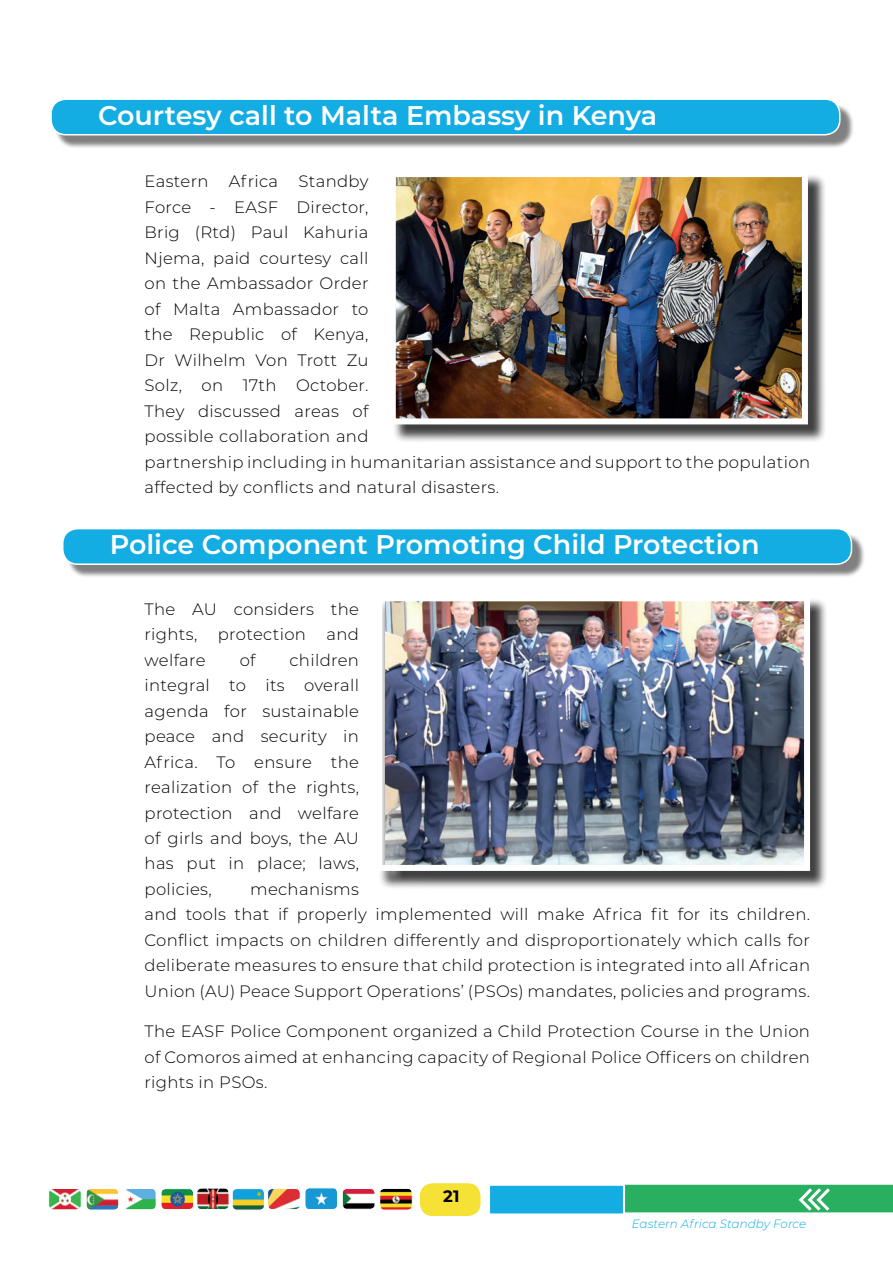
<style>
.page{position:relative;width:893px;height:1263px;background:#fff}
.page>*{position:absolute;margin:0;border:0;box-sizing:border-box;transform-origin:0 0}
.t1{font:600 27px "Montserrat";color:#fff}
.t2{font:300 16.5px/25.5px "Montserrat";letter-spacing:.02em;color:#000;text-align:justify}
.t3{font:700 16.5px "Montserrat";color:#000}
.t4{font:italic 300 12px "Montserrat";letter-spacing:-.005em;color:#13ace3}
</style>
<div class="page">
<div style="left:420px;top:1183px;width:60px;height:33px;background:#f6e234;border-radius:13px"></div>
<svg style="left:490px;top:1185px;width:403px;height:29px;background:#32b495"></svg>
<img style="left:382px;top:1190px;width:29px;height:20px">
<div style="left:380px;top:1188px;width:32px;height:22px;border:1px solid #fff;border-radius:5px"></div>
<img style="left:344px;top:1190px;width:30px;height:19px">
<div style="left:342px;top:1188px;width:33px;height:21px;border:1px solid #fff;border-radius:5px"></div>
<img style="left:307px;top:1190px;width:29px;height:18px">
<div style="left:305px;top:1188px;width:33px;height:22px;border:1px solid #fff;border-radius:5px"></div>
<img style="left:269px;top:1190px;width:29px;height:18px">
<div style="left:267px;top:1188px;width:33px;height:22px;border:1px solid #fff;border-radius:5px"></div>
<img style="left:234px;top:1190px;width:29px;height:18px">
<div style="left:232px;top:1188px;width:33px;height:22px;border:1px solid #fff;border-radius:5px"></div>
<img style="left:199px;top:1190px;width:28px;height:18px">
<div style="left:197px;top:1188px;width:32px;height:22px;border:1px solid #fff;border-radius:5px"></div>
<img style="left:163px;top:1190px;width:29px;height:18px">
<div style="left:161px;top:1188px;width:33px;height:22px;border:1px solid #fff;border-radius:5px"></div>
<img style="left:126px;top:1190px;width:28px;height:18px">
<div style="left:123px;top:1188px;width:33px;height:22px;border:1px solid #fff;border-radius:5px"></div>
<img style="left:88px;top:1190px;width:29px;height:18px">
<div style="left:86px;top:1188px;width:33px;height:22px;border:1px solid #fff;border-radius:5px"></div>
<img style="left:50px;top:1190px;width:29px;height:18px">
<div style="left:48px;top:1188px;width:33px;height:22px;border:1px solid #fff;border-radius:5px"></div>
<div style="left:55px;top:103px;width:799px;height:46px;background:#000;opacity:.5"></div>
<div style="left:51px;top:99px;width:789px;height:36px;background:#13ace3;border-radius:15px"></div>
<div style="left:50px;top:98px;width:790px;height:37px;border:2px solid #fff;border-radius:15px"></div>
<div style="left:66px;top:532px;width:800px;height:47px;background:#000;opacity:.5"></div>
<div style="left:63px;top:529px;width:788px;height:35px;background:#13ace3;border-radius:15px"></div>
<div style="left:62px;top:528px;width:790px;height:37px;border:2px solid #fff;border-radius:15px"></div>
<div style="left:392px;top:173px;width:435px;height:270px;background:#000;opacity:.75"></div>
<img style="left:397px;top:178px;width:404px;height:239px">
<div style="left:390px;top:171px;width:418px;height:253px;border:6px solid #fff"></div>
<div style="left:378px;top:598px;width:451px;height:292px;background:#000;opacity:.75"></div>
<img style="left:385px;top:602px;width:418px;height:262px">
<div style="left:376px;top:595px;width:434px;height:276px;border:6px solid #fff"></div>
<h1 class="t1" style="left:98px;top:96px;width:561px">Courtesy call to Malta Embassy in Kenya</h1>
<p class="t2" style="left:145px;top:168px;width:667px;text-align:left">Eastern Africa Standby<br>Force - EASF Director,<br>Brig (Rtd) Paul Kahuria<br>Njema, paid courtesy call<br>on the Ambassador Order<br>of Malta Ambassador to<br>the Republic of Kenya,<br>Dr Wilhelm Von Trott Zu<br>Solz, on 17th October.<br>They discussed areas of<br>possible collaboration and<br>partnership including in humanitarian assistance and support to the population affected by conflicts and natural disasters.</p>
<h1 class="t1" style="left:110px;top:525px;width:651px">Police Component Promoting Child Protection</h1>
<p class="t2" style="left:145px;top:595px;width:216px">The AU considers the rights, protection and welfare</p>
<p class="t2" style="left:240px;top:646px;width:17px">of</p>
<p class="t2" style="left:145px;top:646px;width:216px;text-indent:145px">children integral to its overall agenda for sustainable peace and security in Africa. To ensure the realization of the rights, protection and welfare of girls and boys, the AU has put in place; laws, policies,</p>
<p class="t2" style="left:145px;top:876px;width:667px;text-align:left;text-indent:106px">mechanisms<br>and tools that if properly implemented will make Africa fit for its children.<br>Conflict impacts on children differently and disproportionately which calls for deliberate measures to ensure that child protection is integrated into all African Union (AU) Peace Support Operations’ (PSOs) mandates, policies and programs.</p>
<p class="t2" style="left:145px;top:1018px;width:667px">The EASF Police Component organized a Child Protection Course in the Union of Comoros aimed at enhancing capacity of Regional Police Officers on children rights in PSOs.</p>
<p class="t3" style="left:443px;top:1184px;width:18px">21</p>
<p class="t4" style="left:632px;top:1215px;width:176px">Eastern Africa Standby Force</p>
</div>
